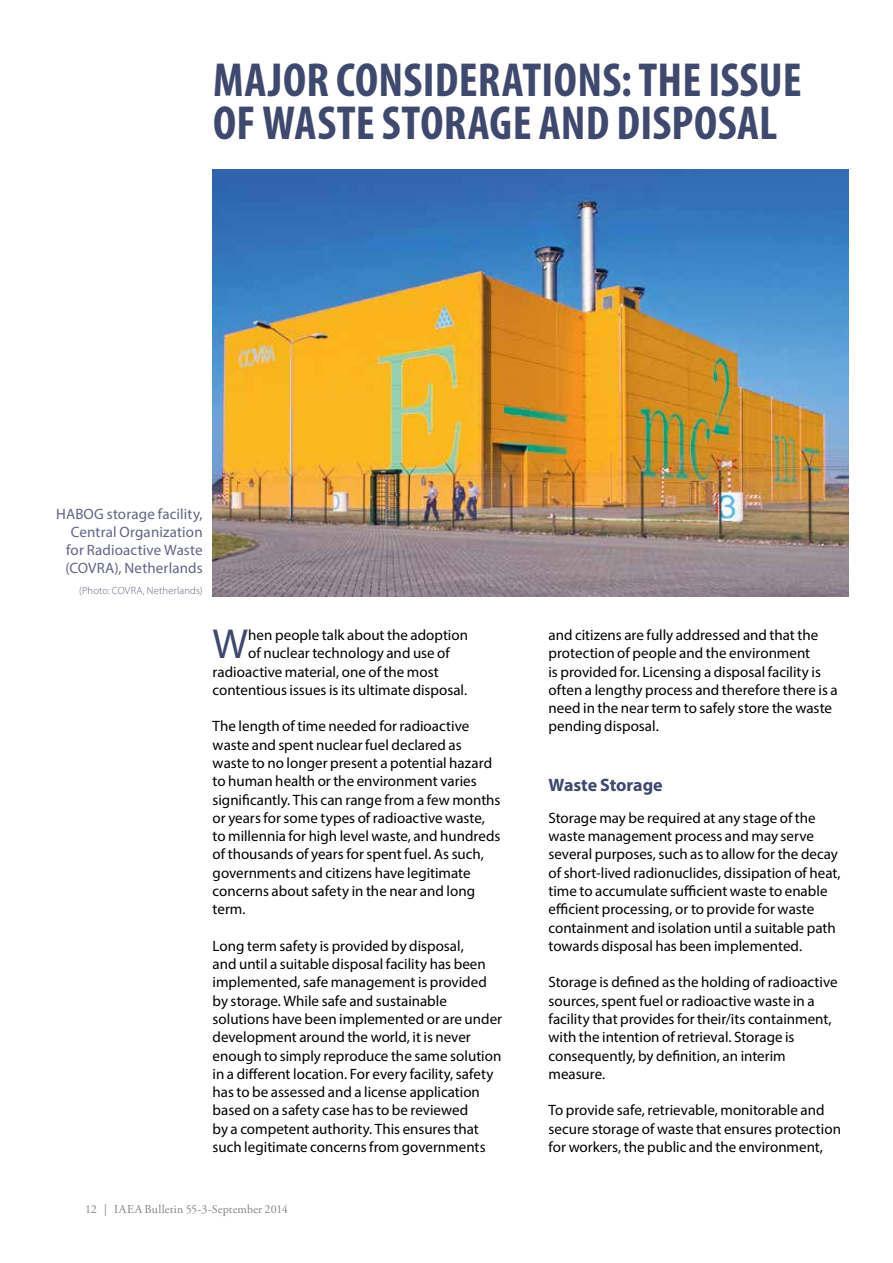
<style>
.page{position:relative;width:893px;height:1263px;background:#fff}
.page>*{position:absolute;margin:0;border:0;box-sizing:border-box;transform-origin:0 0}
.t1{font:700 condensed 48px/43.5px "Myriad Pro";letter-spacing:.005em;color:#3f496e}
.t2{font:42.15px "Myriad Pro";color:#3f496e}
.t3{font:700 18px "Myriad Pro";color:#3f496e}
.t4{font:15px/18.3px "Myriad Pro";color:#000}
.t5{font:15px/18px "Myriad Pro";letter-spacing:.01em;color:#616485;text-align:right}
.t6{font:12px "Adobe Garamond Pro";letter-spacing:.01em;color:#858288}
.t7{font:300 10.5px "Myriad Pro";letter-spacing:.02em;color:#616485}
</style>
<div class="page">
<img style="left:213px;top:170px;width:635px;height:427px">
<h1 class="t1" style="left:213px;top:57px;width:590px">MAJOR CONSIDERATIONS: THE ISSUE<br>OF WASTE STORAGE AND DISPOSAL</h1>
<p class="t5" style="left:56px;top:505px;width:148px">HABOG storage facility,<br>Central Organization for Radioactive Waste (COVRA), Netherlands</p>
<p class="t7" style="left:79px;top:585px;width:125px">(Photo: COVRA, Netherlands)</p>
<h2 class="t2" style="left:213px;top:618px;width:37px">W</h2>
<p class="t4" style="left:248px;top:626px;width:221px">hen people talk about the adoption</p>
<p class="t4" style="left:248px;top:644px;width:203px">of nuclear technology and use of</p>
<p class="t4" style="left:213px;top:662px;width:228px">radioactive material, one of the most</p>
<p class="t4" style="left:213px;top:680px;width:256px">contentious issues is its ultimate disposal.</p>
<p class="t4" style="left:213px;top:717px;width:289px">The length of time needed for radioactive waste and spent nuclear fuel declared as waste to no longer present a potential hazard to human health or the environment varies significantly. This can range from a few months or years for some types of radioactive waste, to millennia for high level waste, and hundreds of thousands of years for spent fuel. As such, governments and citizens have legitimate concerns about safety in the near and long term.</p>
<p class="t4" style="left:213px;top:936px;width:291px">Long term safety is provided by disposal,<br>and until a suitable disposal facility has been implemented, safe management is provided by storage. While safe and sustainable solutions have been implemented or are under development around the world, it is never enough to simply reproduce the same solution in a different location. For every facility, safety has to be assessed and a license application based on a safety case has to be reviewed<br>by a competent authority. This ensures that such legitimate concerns from governments</p>
<p class="t4" style="left:549px;top:626px;width:291px">and citizens are fully addressed and that the protection of people and the environment<br>is provided for. Licensing a disposal facility is often a lengthy process and therefore there is a need in the near term to safely store the waste pending disposal.</p>
<p class="t3" style="left:549px;top:773px;width:116px">Waste Storage</p>
<p class="t4" style="left:549px;top:808px;width:294px">Storage may be required at any stage of the waste management process and may serve several purposes, such as to allow for the decay of short-lived radionuclides, dissipation of heat, time to accumulate sufficient waste to enable efficient processing, or to provide for waste containment and isolation until a suitable path towards disposal has been implemented.</p>
<p class="t4" style="left:549px;top:973px;width:291px">Storage is defined as the holding of radioactive sources, spent fuel or radioactive waste in a facility that provides for their/its containment, with the intention of retrieval. Storage is consequently, by definition, an interim measure.</p>
<p class="t4" style="left:549px;top:1101px;width:294px">To provide safe, retrievable, monitorable and secure storage of waste that ensures protection for workers, the public and the environment,</p>
<p class="t6" style="left:85px;top:1201px;width:204px">12 | IAEA Bulletin 55-3-September 2014</p>
</div>
